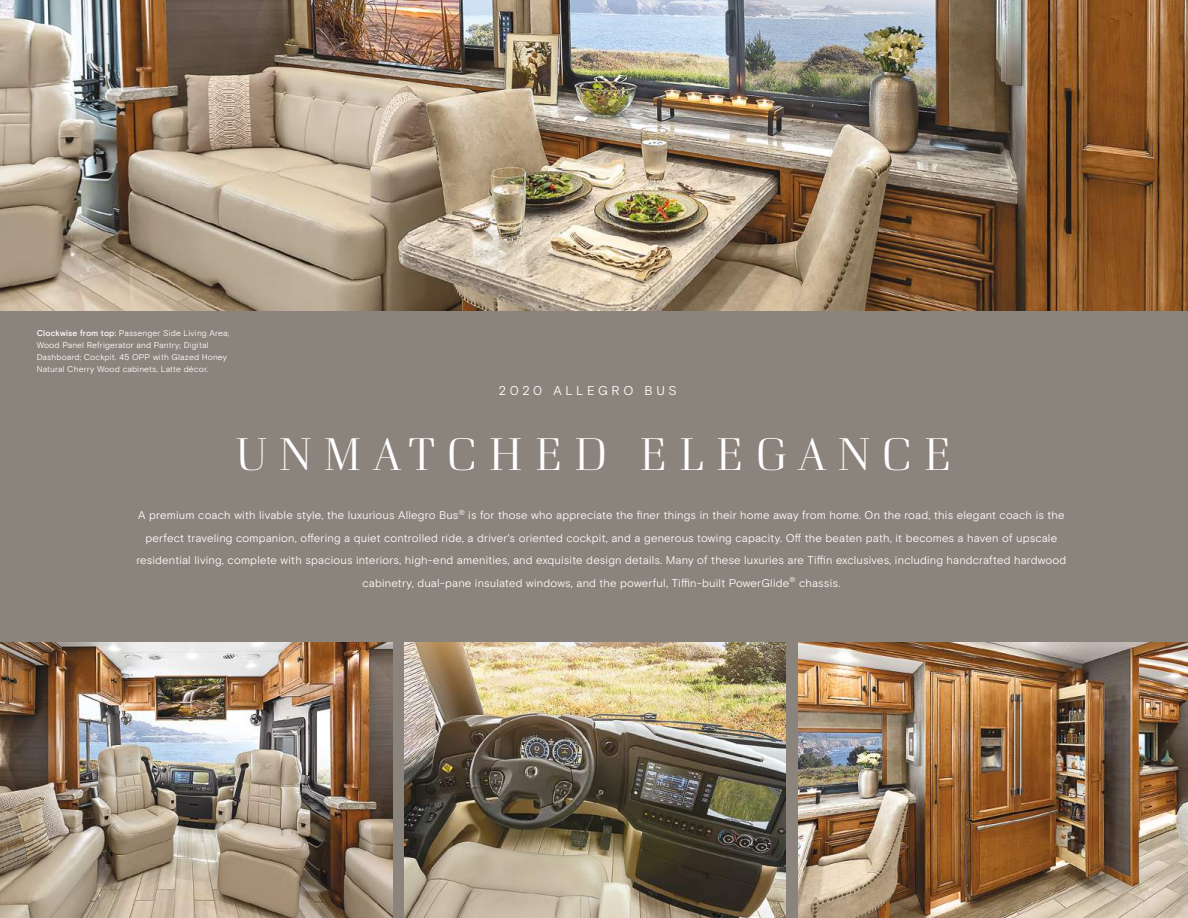
<style>
.page{position:relative;width:1188px;height:918px;background:#8b847c}
.page>*{position:absolute;margin:0;border:0;box-sizing:border-box;transform-origin:0 0}
.t1{font:300 47.4px "Curve";letter-spacing:.2em;color:#fff}
.t2{font:12.75px "Basis Grotesque Pro Off White";letter-spacing:.28em;color:#fff}
.t3{font:11.25px/22.5px "Basis Grotesque Pro Off White";letter-spacing:.015em;color:#fff;text-align:center}
.t4{font:8.4px/12px "Basis Grotesque Pro Off White";letter-spacing:.015em;color:#fff}
.s1{font-family:"Basis Grotesque Pro";font-weight:500}
</style>
<div class="page">
<img style="left:0;top:0;width:1188px;height:310px">
<img style="left:798px;top:642px;width:390px;height:276px">
<img style="left:404px;top:642px;width:382px;height:276px">
<img style="left:0;top:642px;width:392px;height:276px">
<p class="t4" style="left:37px;top:328px;width:194px"><span class="s1">Clockwise from top:</span> Passenger Side Living Area; Wood Panel Refrigerator and Pantry; Digital Dashboard; Cockpit. 45 OPP with Glazed Honey Natural Cherry Wood cabinets, Latte décor.</p>
<p class="t2" style="left:499px;top:383px;width:180px">2020 ALLEGRO BUS</p>
<h1 class="t1" style="left:235px;top:426px;width:719px">UNMATCHED ELEGANCE</h1>
<p class="t3" style="left:136px;top:504px;width:931px">A premium coach with livable style, the luxurious Allegro Bus<sup>®</sup> is for those who appreciate the finer things in their home away from home. On the road, this elegant coach is the perfect traveling companion, offering a quiet controlled ride, a driver's oriented cockpit, and a generous towing capacity. Off the beaten path, it becomes a haven of upscale residential living, complete with spacious interiors, high-end amenities, and exquisite design details. Many of these luxuries are Tiffin exclusives, including handcrafted hardwood cabinetry, dual-pane insulated windows, and the powerful, Tiffin-built PowerGlide<sup>®</sup> chassis.</p>
</div>
